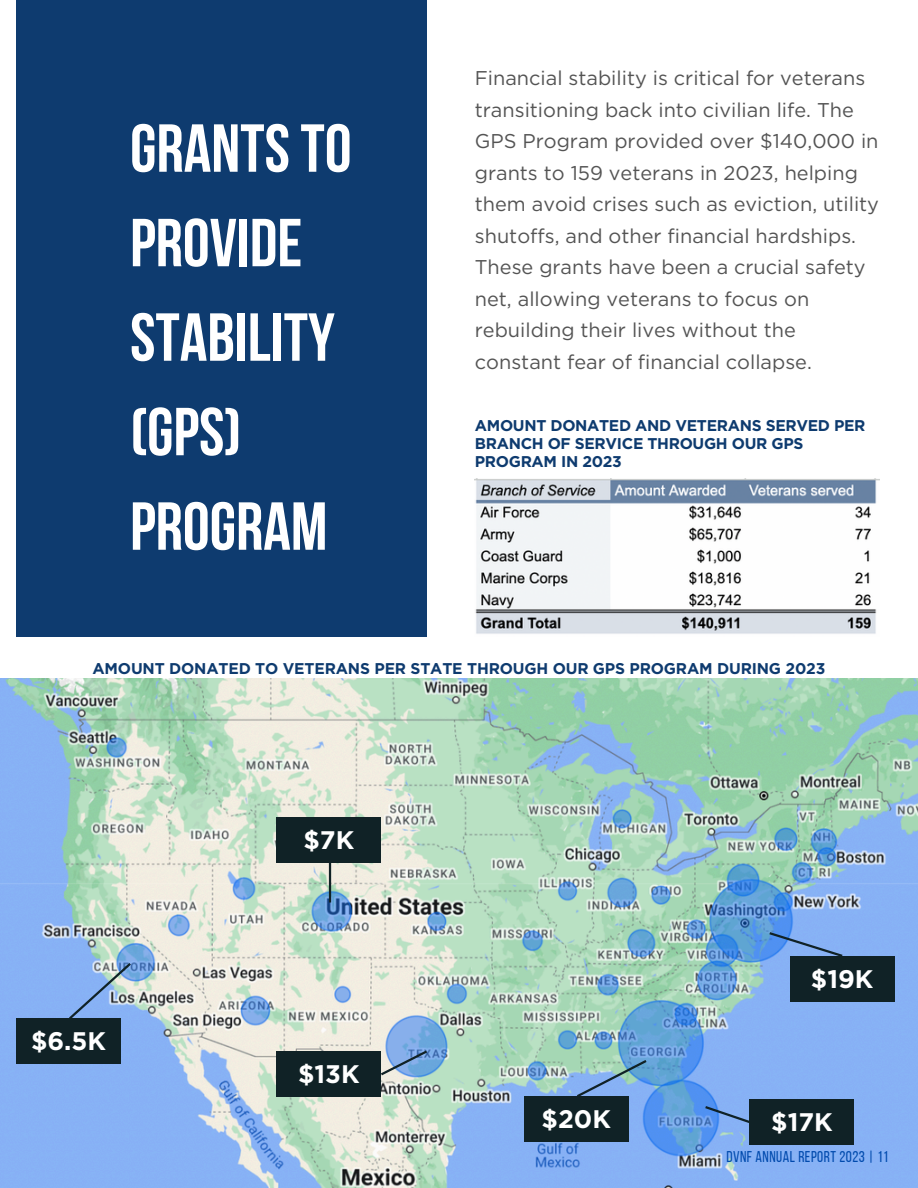
<style>
.page{position:relative;width:918px;height:1188px;background:#fff}
.page>*{position:absolute;margin:0;border:0;box-sizing:border-box;transform-origin:0 0}
.t1{font:67.8px/94.5px "Bebas Neue Cyrillic";color:#fff}
.t2{font:700 25.35px "Gotham";color:#fff}
.t3{font:19.95px/31.5px "Gotham";color:#545454}
.t4{font:700 15.6px/18px "Gotham";letter-spacing:-.02em;color:#0e3b6f}
.t5{font:15.6px "Bebas Neue";letter-spacing:.03em;color:#004aad}
</style>
<div class="page">
<div style="left:16px;top:0;width:411px;height:637px;background:#0e3b6f"></div>
<img style="left:0;top:678px;width:918px;height:510px">
<div style="left:524px;top:1096px;width:105px;height:46px;background:#102226"></div>
<svg style="left:574px;top:1058px;width:75px;height:41px;background:#7ca9c8"></svg>
<div style="left:749px;top:1099px;width:105px;height:46px;background:#102226"></div>
<svg style="left:703px;top:1104px;width:46px;height:21px"></svg>
<div style="left:790px;top:956px;width:105px;height:46px;background:#102226"></div>
<svg style="left:767px;top:930px;width:78px;height:29px;background:#6a95d5"></svg>
<div style="left:276px;top:1052px;width:105px;height:45px;background:#102226"></div>
<svg style="left:378px;top:1048px;width:52px;height:29px;background:#81a4ca"></svg>
<div style="left:276px;top:817px;width:105px;height:46px;background:#102226"></div>
<hr style="left:329px;top:863px;width:2px;height:40px;background:#102226">
<div style="left:16px;top:1018px;width:105px;height:46px;background:#102226"></div>
<svg style="left:67px;top:961px;width:66px;height:61px;background:#87a8d4"></svg>
<img style="left:475px;top:479px;width:405px;height:155px">
<h4 class="t1" style="left:130px;top:108px;width:223px">GRANTSTO<br>PROVIDE<br>STABILITY (GPS)<br>PROGRAM</h4>
<p class="t3" style="left:475px;top:62px;width:406px">Financial stability is critical for veterans transitioning back into civilian life. The GPS Program provided over $140,000 in grants to 159 veterans in 2023, helping them avoid crises such as eviction, utility shutoffs, and other financial hardships.<br>These grants have been a crucial safety net, allowing veterans to focus on rebuilding their lives without the constant fear of financial collapse.</p>
<h2 class="t4" style="left:475px;top:417px;width:392px">AMOUNT DONATED AND VETERANS SERVED PER<br>BRANCH OF SERVICE THROUGH OUR GPS<br>PROGRAM IN 2023</h2>
<h2 class="t4" style="left:93px;top:659px;width:734px">AMOUNT DONATED TO VETERANS PER STATE THROUGH OUR GPS PROGRAM DURING 2023</h2>
<h2 class="t2" style="left:31px;top:1026px;width:77px">$6.5K</h2>
<h2 class="t2" style="left:304px;top:825px;width:52px">$7K</h2>
<h4 class="t2" style="left:298px;top:1059px;width:63px">$13K</h4>
<h2 class="t2" style="left:542px;top:1104px;width:71px">$20K</h2>
<h2 class="t2" style="left:811px;top:963px;width:64px">$19K</h2>
<h3 class="t2" style="left:771px;top:1107px;width:63px">$17K</h3>
<p class="t5" style="left:726px;top:1151px;width:163px">DVNF ANNUAL REPORT 2023 | 11</p>
</div>
